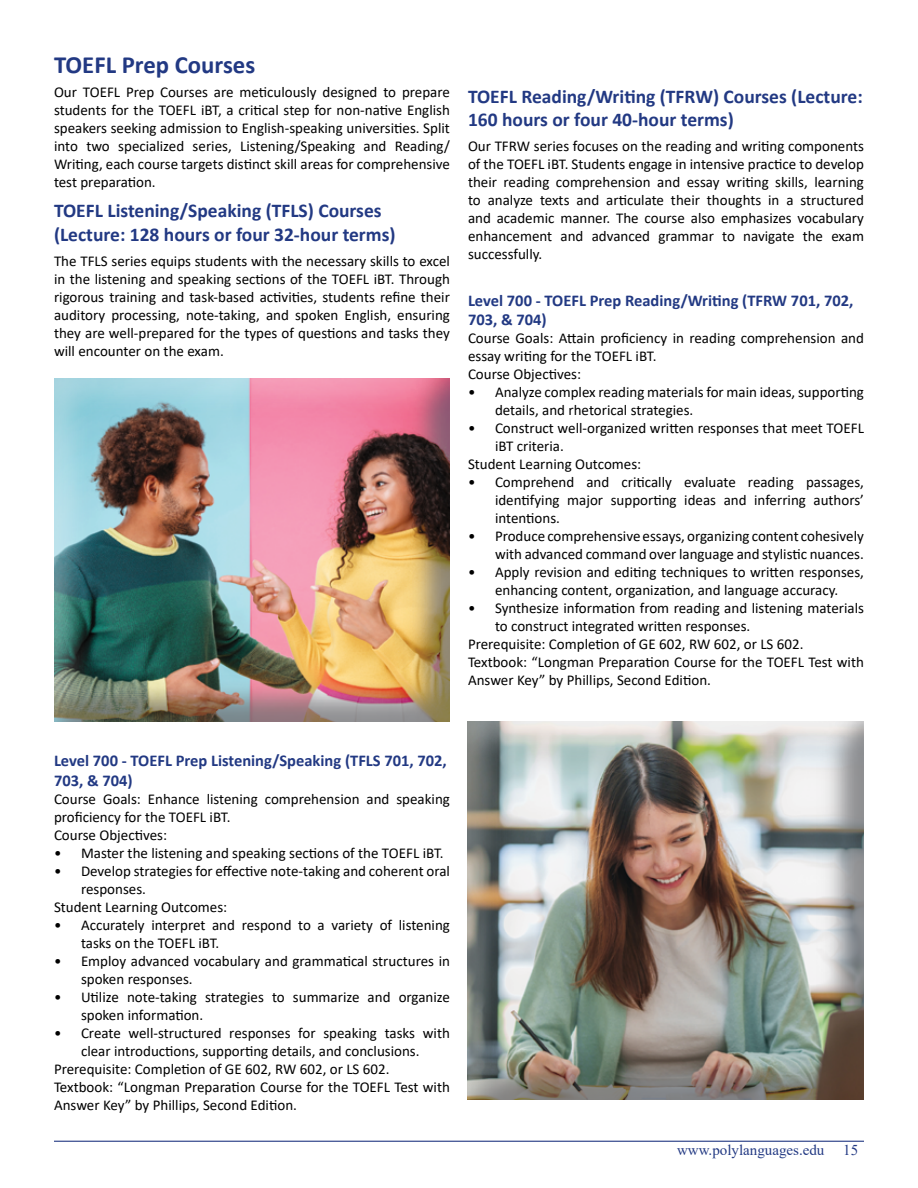
<style>
.page{position:relative;width:918px;height:1188px;background:#fff}
.page>*{position:absolute;margin:0;border:0;box-sizing:border-box;transform-origin:0 0}
.t1{font:700 24.75px "Calibri";color:#223983}
.t2{font:700 19.5px/23.4px "Calibri";color:#223983}
.t3{font:700 16.5px/19.8px "Calibri";color:#223983}
.t4{font:15px/18px "Calibri";color:#000}
.t5{font:15px "Times New Roman";color:#223983}
</style>
<div class="page">
<div style="left:52px;top:377px;width:398px;height:345px;background:#6d6e71;opacity:.75"></div>
<div style="left:465px;top:719px;width:399px;height:381px;background:#6d6e71;opacity:.75"></div>
<hr style="left:54px;top:1141px;width:810px;height:1px;background:#223983">
<h1 class="t1" style="left:54px;top:47px;width:203px">TOEFL Prep Courses</h1>
<p class="t4" style="left:54px;top:83px;width:398px;text-align:justify">Our TOEFL Prep Courses are meticulously designed to prepare students for the TOEFL iBT, a critical step for non-native English speakers seeking admission to English-speaking universities. Split into two specialized series, Listening/Speaking and Reading/ Writing, each course targets distinct skill areas for comprehensive test preparation.</p>
<h2 class="t2" style="left:54px;top:199px;width:343px">TOEFL Listening/Speaking (TFLS) Courses (Lecture: 128 hours or four 32-hour terms)</h2>
<p class="t4" style="left:54px;top:251px;width:398px;text-align:justify">The TFLS series equips students with the necessary skills to excel in the listening and speaking sections of the TOEFL iBT. Through rigorous training and task-based activities, students refine their auditory processing, note-taking, and spoken English, ensuring they are well-prepared for the types of questions and tasks they will encounter on the exam.</p>
<h2 class="t2" style="left:468px;top:84px;width:396px">TOEFL Reading/Writing (TFRW) Courses (Lecture:<br>160 hours or four 40-hour terms)</h2>
<p class="t4" style="left:468px;top:136px;width:398px;text-align:justify">Our TFRW series focuses on the reading and writing components of the TOEFL iBT. Students engage in intensive practice to develop their reading comprehension and essay writing skills, learning to analyze texts and articulate their thoughts in a structured and academic manner. The course also emphasizes vocabulary enhancement and advanced grammar to navigate the exam successfully.</p>
<p class="t3" style="left:468px;top:290px;width:387px">Level 700 - TOEFL Prep Reading/Writing (TFRW 701, 702,<br>703, &amp; 704)</p>
<p class="t4" style="left:468px;top:329px;width:397px">Course Goals: Attain proficiency in reading comprehension and essay writing for the TOEFL iBT.<br>Course Objectives:</p>
<p class="t4" style="left:495px;top:383px;width:370px;text-indent:-27px">• Analyze complex reading materials for main ideas, supporting details, and rhetorical strategies.</p>
<p class="t4" style="left:468px;top:419px;width:397px">• Construct well-organized written responses that meet TOEFL</p>
<p class="t4" style="left:495px;top:437px;width:70px">iBT criteria.</p>
<p class="t4" style="left:468px;top:455px;width:175px">Student Learning Outcomes:</p>
<p class="t4" style="left:495px;top:473px;width:371px;text-align:justify;text-indent:-27px">• Comprehend and critically evaluate reading passages, identifying major supporting ideas and inferring authors’ intentions.</p>
<p class="t4" style="left:468px;top:527px;width:398px;text-align:right">• Produce comprehensive essays, organizing content cohesively with advanced command over language and stylistic nuances.</p>
<p class="t4" style="left:468px;top:563px;width:397px;text-align:center">• Apply revision and editing techniques to written responses, enhancing content, organization, and language accuracy.</p>
<p class="t4" style="left:468px;top:599px;width:397px">• Synthesize information from reading and listening materials</p>
<p class="t4" style="left:495px;top:617px;width:257px">to construct integrated written responses.</p>
<p class="t4" style="left:468px;top:635px;width:337px">Prerequisite: Completion of GE 602, RW 602, or LS 602.</p>
<p class="t4" style="left:468px;top:653px;width:397px">Textbook: “Longman Preparation Course for the TOEFL Test with</p>
<p class="t4" style="left:468px;top:671px;width:244px">Answer Key” by Phillips, Second Edition.</p>
<p class="t3" style="left:54px;top:750px;width:394px">Level 700 - TOEFL Prep Listening/Speaking (TFLS 701, 702,<br>703, &amp; 704)</p>
<p class="t4" style="left:54px;top:789px;width:397px">Course Goals: Enhance listening comprehension and speaking proficiency for the TOEFL iBT.<br>Course Objectives:</p>
<p class="t4" style="left:54px;top:843px;width:391px">• Master the listening and speaking sections of the TOEFL iBT.</p>
<p class="t4" style="left:54px;top:861px;width:397px">• Develop strategies for effective note-taking and coherent oral</p>
<p class="t4" style="left:81px;top:879px;width:67px">responses.</p>
<p class="t4" style="left:54px;top:897px;width:175px">Student Learning Outcomes:</p>
<p class="t4" style="left:81px;top:915px;width:370px;text-indent:-27px">• Accurately interpret and respond to a variety of listening tasks on the TOEFL iBT.</p>
<p class="t4" style="left:81px;top:951px;width:370px;text-indent:-27px">• Employ advanced vocabulary and grammatical structures in spoken responses.</p>
<p class="t4" style="left:81px;top:987px;width:371px;text-indent:-27px">• Utilize note-taking strategies to summarize and organize spoken information.</p>
<p class="t4" style="left:54px;top:1023px;width:397px">• Create well-structured responses for speaking tasks with</p>
<p class="t4" style="left:81px;top:1041px;width:340px">clear introductions, supporting details, and conclusions.</p>
<p class="t4" style="left:54px;top:1059px;width:337px">Prerequisite: Completion of GE 602, RW 602, or LS 602.</p>
<p class="t4" style="left:54px;top:1077px;width:397px">Textbook: “Longman Preparation Course for the TOEFL Test with</p>
<p class="t4" style="left:54px;top:1095px;width:244px">Answer Key” by Phillips, Second Edition.</p>
<p class="t5" style="left:677px;top:1140px;width:183px">www.polylanguages.edu 15</p>
</div>
